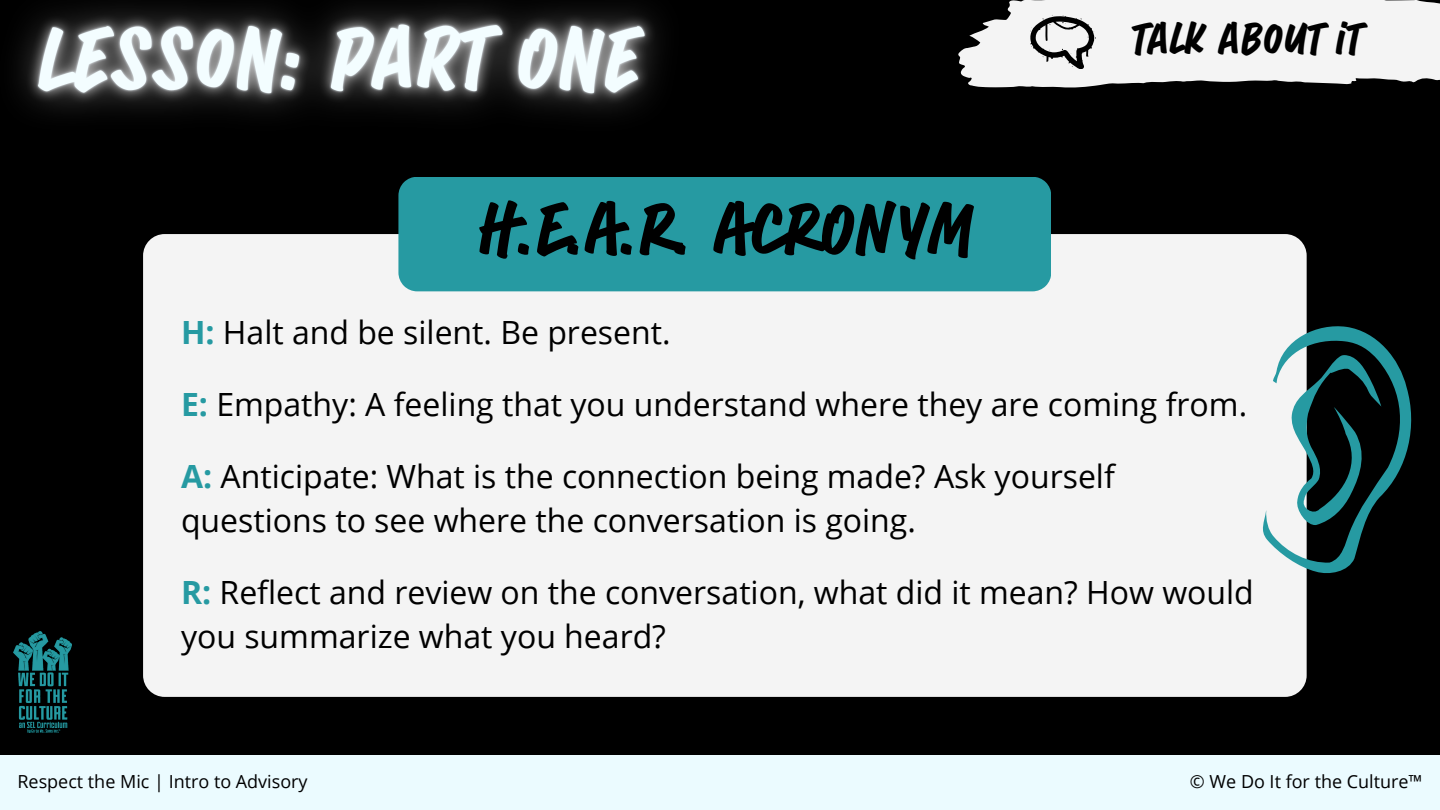
<style>
.page{position:relative;width:1440px;height:810px;background:#000}
.page>*{position:absolute;margin:0;border:0;box-sizing:border-box;transform-origin:0 0}
.t1{font:700 60px "Sandwich Marker Pro";color:#000}
.t2{font:700 36px "Sandwich Marker Pro";color:#000}
.t3{font:32px/44.2px "Open Sans";color:#000}
.t4{font:18px "Open Sans";color:#000}
.s1{font-weight:700;color:#269aa2}
</style>
<div class="page">
<svg style="left:958px;top:0;width:482px;height:88px;background:#d8d8d8"></svg>
<div style="left:143px;top:234px;width:1164px;height:463px;background:#f4f4f4;border-radius:22px"></div>
<div style="left:0;top:756px;width:1440px;height:54px;background:#ebfbff"></div>
<div style="left:398px;top:177px;width:653px;height:114px;background:#269aa2"></div>
<img style="left:14px;top:632px;width:57px;height:100px">
<svg style="left:1030px;top:15px;width:66px;height:54px"></svg>
<svg style="left:1263px;top:323px;width:149px;height:253px"></svg>
<img style="left:19px;top:4px;width:702px;height:182px">
<p class="t1" style="left:477px;top:195px;width:497px">H.E.A.R. ACRONYM</p>
<p class="t2" style="left:1131px;top:18px;width:231px">TALK ABOUT IT</p>
<p class="t3" style="left:181px;top:309px;width:491px"><span class="s1">H:</span> Halt and be silent. Be present.</p>
<p class="t3" style="left:181px;top:381px;width:1068px"><span class="s1">E:</span> Empathy: A feeling that you understand where they are coming from.</p>
<h2 class="t3" style="left:181px;top:453px;width:935px"><span class="s1">A:</span> Anticipate: What is the connection being made? Ask yourself questions to see where the conversation is going.</h2>
<h4 class="t3" style="left:181px;top:569px;width:1074px"><span class="s1">R:</span> Reflect and review on the conversation, what did it mean? How would you summarize what you heard?</h4>
<h4 class="t4" style="left:17px;top:768px;width:292px">Respect the Mic | Intro to Advisory</h4>
<h4 class="t4" style="left:1190px;top:768px;width:234px">© We Do It for the Culture™</h4>
</div>
